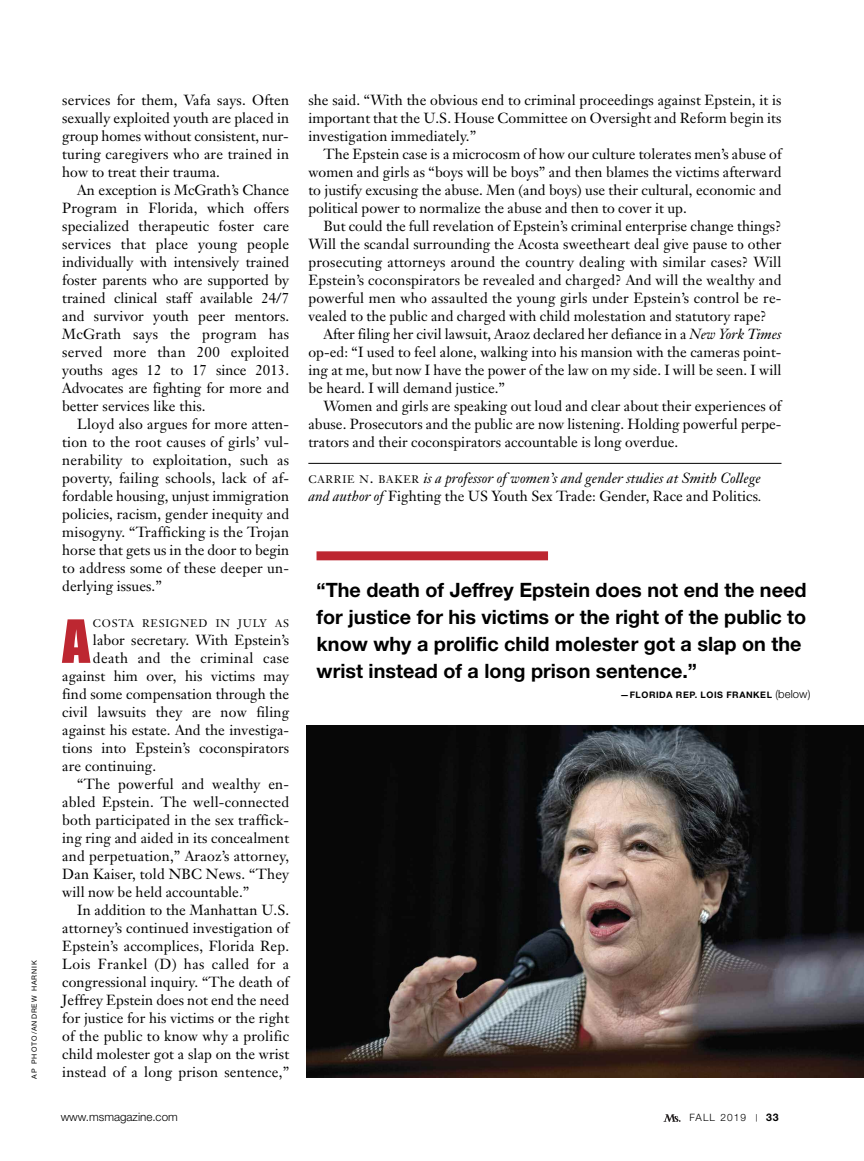
<style>
.page{position:relative;width:864px;height:1161px;background:#fff}
.page>*{position:absolute;margin:0;border:0;box-sizing:border-box;transform-origin:0 0}
.t1{font:55.05px "Impact";color:#bd2731}
.t2{font:700 19.8px/27px "Helvetica Neue LT Std";color:#000}
.t3{font:14.4px/18px "Janson Text";letter-spacing:.005em;color:#000;text-align:justify}
.t4{font:italic 14.4px/18px "Janson Text";letter-spacing:.005em;color:#000}
.t5{font:14.4px "Janson Text";letter-spacing:.03em;color:#000}
.t6{font:14.4px "Janson Text";letter-spacing:.025em;color:#000}
.t7{font:300 11.7px "Helvetica Neue LT Std";color:#000}
.t8{font:10.8px "Janson Text";letter-spacing:.07em;color:#000}
.t9{font:300 10.2px "Helvetica Neue LT Std";letter-spacing:.11em;color:#000}
.t10{font:700 9px "Helvetica Neue LT Std";letter-spacing:.06em;color:#000}
.t11{font:7.2px "Helvetica Neue LT Std";letter-spacing:.14em;color:#000}
.s1{font-style:italic}
.s2{font-style:normal;font-size:10.8px}
.s3{font-style:normal}
.s4{font-weight:300;font-size:11.25px}
.s5{font-weight:400;font-size:7.5px}
.s6{font-weight:700;font-size:10.5px}
</style>
<div class="page">
<hr style="left:308px;top:463px;width:474px;height:1px;background:#000">
<svg style="left:663px;top:1114px;width:18px;height:8px"></svg>
<img style="left:307px;top:726px;width:557px;height:351px">
<div style="left:317px;top:551px;width:231px;height:9px;background:#bd2731"></div>
<p class="t11" style="left:32px;top:1078px;width:120px;rotate:-90deg">AP PHOTO/ANDREW HARNIK</p>
<p class="t3" style="left:62px;top:92px;width:228px">services for them, Vafa says. Often sexually exploited youth are placed in group homes without consistent, nur&shy;turing caregivers who are trained in how to treat their trauma.</p>
<p class="t3" style="left:62px;top:182px;width:228px;text-indent:15px">An exception is McGrath’s Chance Program in Florida, which offers specialized therapeutic foster care services that place young people individually with intensively trained foster parents who are supported by trained clinical staff available 24/7 and survivor youth peer mentors.<br>McGrath says the program has served more than 200 exploited youths ages 12 to 17 since 2013.<br>Advocates are fighting for more and better services like this.</p>
<p class="t3" style="left:62px;top:416px;width:228px;text-indent:15px">Lloyd also argues for more atten&shy;tion to the root causes of girls’ vul&shy;nerability to exploitation, such as poverty, failing schools, lack of af&shy;fordable housing, unjust immigration policies, racism, gender inequity and misogyny. “Trafficking is the Trojan horse that gets us in the door to begin to address some of these deeper un&shy;derlying issues.”</p>
<h1 class="t1" style="left:62px;top:612px;width:29px">A</h1>
<p class="t8" style="left:93px;top:619px;width:198px">COSTA RESIGNED IN JULY AS</p>
<p class="t3" style="left:93px;top:632px;width:198px">labor secretary. With Epstein’s</p>
<p class="t6" style="left:93px;top:652px;width:198px">death and the criminal case</p>
<p class="t3" style="left:62px;top:668px;width:228px">against him over, his victims may</p>
<p class="t3" style="left:62px;top:686px;width:228px">find some compensation through the</p>
<p class="t3" style="left:62px;top:704px;width:228px">civil lawsuits they are now filing</p>
<p class="t3" style="left:62px;top:722px;width:229px">against his estate. And the investiga-</p>
<p class="t3" style="left:62px;top:740px;width:228px">tions into Epstein’s coconspirators</p>
<p class="t3" style="left:62px;top:758px;width:95px">are continuing.</p>
<p class="t3" style="left:77px;top:776px;width:213px">“The powerful and wealthy en-</p>
<p class="t3" style="left:62px;top:794px;width:228px">abled Epstein. The well-connected</p>
<p class="t3" style="left:62px;top:812px;width:228px">both participated in the sex traffick-</p>
<p class="t3" style="left:62px;top:830px;width:228px">ing ring and aided in its concealment</p>
<p class="t3" style="left:62px;top:848px;width:228px">and perpetuation,” Araoz’s attorney,</p>
<p class="t3" style="left:62px;top:866px;width:228px">Dan Kaiser, told NBC News. “They</p>
<p class="t3" style="left:62px;top:884px;width:188px">will now be held accountable.”</p>
<p class="t3" style="left:77px;top:902px;width:213px">In addition to the Manhattan U.S.</p>
<p class="t3" style="left:62px;top:920px;width:228px">attorney’s continued investigation of</p>
<p class="t3" style="left:62px;top:938px;width:228px">Epstein’s accomplices, Florida Rep.</p>
<p class="t5" style="left:62px;top:958px;width:228px">Lois Frankel (D) has called for a</p>
<p class="t3" style="left:62px;top:974px;width:228px">congressional inquiry. “The death of</p>
<p class="t3" style="left:62px;top:992px;width:228px">Jeffrey Epstein does not end the need</p>
<p class="t3" style="left:62px;top:1010px;width:228px">for justice for his victims or the right</p>
<p class="t3" style="left:62px;top:1028px;width:228px">of the public to know why a prolific</p>
<p class="t3" style="left:62px;top:1046px;width:228px">child molester got a slap on the wrist</p>
<p class="t3" style="left:62px;top:1064px;width:228px">instead of a long prison sentence,”</p>
<p class="t3" style="left:308px;top:92px;width:475px">she said. “With the obvious end to criminal proceedings against Epstein, it is important that the U.S. House Committee on Oversight and Reform begin its investigation immediately.”</p>
<p class="t3" style="left:308px;top:146px;width:475px;text-indent:15px">The Epstein case is a microcosm of how our culture tolerates men’s abuse of women and girls as “boys will be boys” and then blames the victims afterward to justify excusing the abuse. Men (and boys) use their cultural, economic and political power to normalize the abuse and then to cover it up.</p>
<p class="t3" style="left:308px;top:218px;width:475px;text-indent:15px">But could the full revelation of Epstein’s criminal enterprise change things?<br>Will the scandal surrounding the Acosta sweetheart deal give pause to other prosecuting attorneys around the country dealing with similar cases? Will Epstein’s coconspirators be revealed and charged? And will the wealthy and powerful men who assaulted the young girls under Epstein’s control be re&shy;vealed to the public and charged with child molestation and statutory rape?</p>
<p class="t3" style="left:308px;top:326px;width:475px;text-indent:15px">After filing her civil lawsuit, Araoz declared her defiance in a <span class="s1">New York Times </span>op-ed: “I used to feel alone, walking into his mansion with the cameras point&shy;ing at me, but now I have the power of the law on my side. I will be seen. I will be heard. I will demand justice.”</p>
<p class="t3" style="left:308px;top:398px;width:475px;text-indent:15px">Women and girls are speaking out loud and clear about their experiences of abuse. Prosecutors and the public are now listening. Holding powerful perpe&shy;trators and their coconspirators accountable is long overdue.</p>
<p class="t4" style="left:308px;top:470px;width:455px"><span class="s2">CARRIE N</span><span class="s3">.</span> <span class="s2">BAKER</span> is a professor of women’s and gender studies at Smith College and author of <span class="s3">Fighting the US Youth Sex Trade: Gender, Race and Politics</span>.</p>
<h2 class="t2" style="left:317px;top:578px;width:491px">“the death of Jeffrey epstein does not end the need for justice for his victims or the right of the public to know why a prolific child molester got a slap on the wrist instead of a long prison sentence.”</h2>
<p class="t10" style="left:620px;top:691px;width:192px">—florida rep. lois fraNkel <span class="s4">(below)</span></p>
<p class="t7" style="left:61px;top:1113px;width:119px">www.msmagazine.com</p>
<p class="t9" style="left:690px;top:1114px;width:91px">FALL 2019 <span class="s5">|</span> <span class="s6">33</span></p>
</div>
